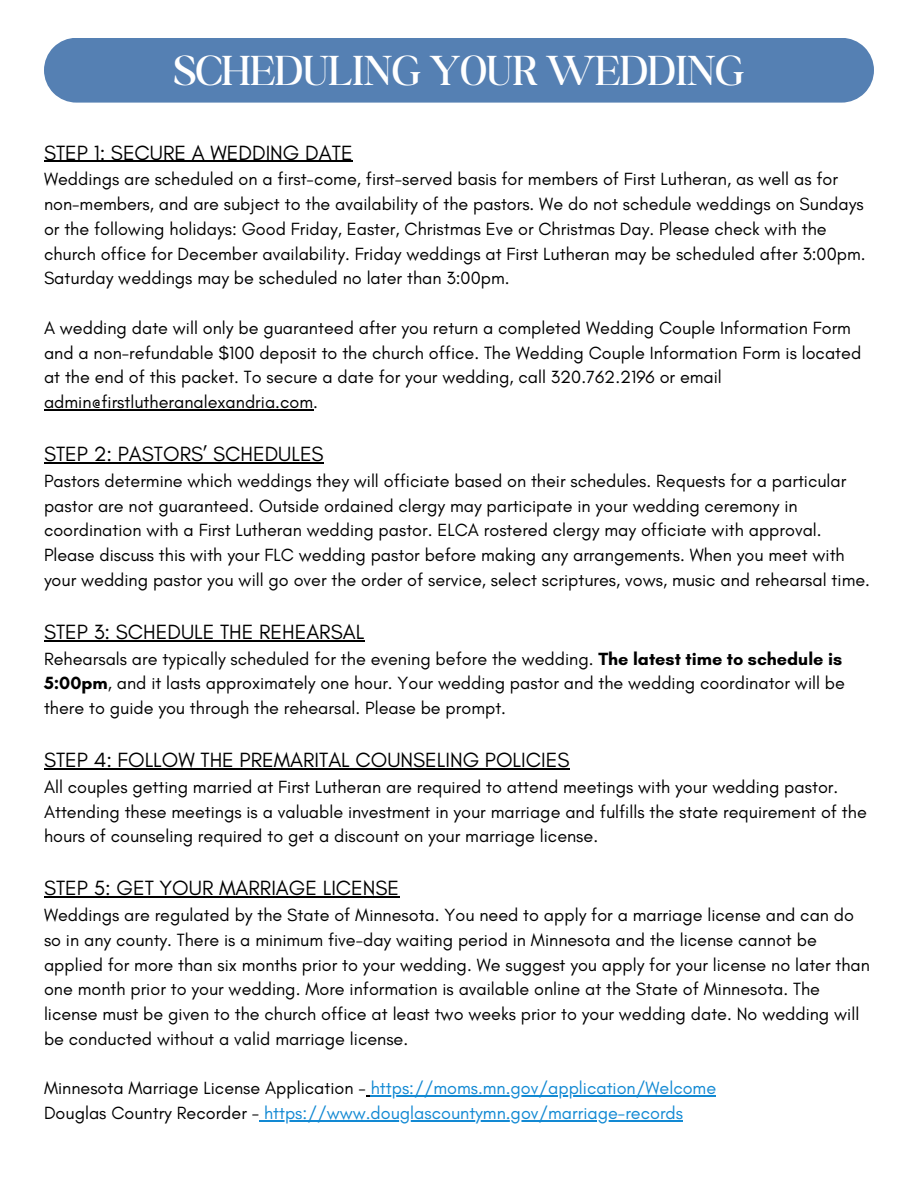
<style>
.page{position:relative;width:918px;height:1188px;background:#fff}
.page>*{position:absolute;margin:0;border:0;box-sizing:border-box;transform-origin:0 0}
.t1{font:300 45px "Boston Angel";color:#fff}
.t2{font:21px "Glacial Indifference";color:#000}
.t3{font:18px/24.8px "Glacial Indifference";color:#000}
.t4{font:18px "Glacial Indifference";color:#1289d3}
.s1{font-weight:700}
.s2{color:#000}
</style>
<div class="page">
<div style="left:44px;top:38px;width:830px;height:65px;background:#5580b3"></div>
<hr style="left:44px;top:161px;width:309px;height:1px;background:#000">
<hr style="left:44px;top:409px;width:269px;height:1px;background:#000">
<hr style="left:44px;top:462px;width:280px;height:1px;background:#000">
<hr style="left:44px;top:640px;width:320px;height:1px;background:#000">
<hr style="left:44px;top:768px;width:525px;height:1px;background:#000">
<hr style="left:44px;top:896px;width:355px;height:2px;background:#000">
<hr style="left:371px;top:1096px;width:345px;height:1px;background:#1289d3">
<hr style="left:259px;top:1120px;width:424px;height:1px;background:#1289d3">
<p class="t1" style="left:174px;top:43px;width:572px">SCHEDULING YOUR WEDDING</p>
<h1 class="t2" style="left:44px;top:140px;width:310px">STEP 1: SECURE A WEDDING DATE</h1>
<p class="t3" style="left:44px;top:167px;width:823px">Weddings are scheduled on a first-come, first-served basis for members of First Lutheran, as well as for non-members, and are subject to the availability of the pastors. We do not schedule weddings on Sundays or the following holidays: Good Friday, Easter, Christmas Eve or Christmas Day. Please check with the church office for December availability. Friday weddings at First Lutheran may be scheduled after 3:00pm.<br>Saturday weddings may be scheduled no later than 3:00pm.</p>
<p class="t3" style="left:44px;top:315px;width:819px">A wedding date will only be guaranteed after you return a completed Wedding Couple Information Form and a non-refundable $100 deposit to the church office. The Wedding Couple Information Form is located at the end of this packet. To secure a date for your wedding, call 320.762.2196 or email admin@firstlutheranalexandria.com.</p>
<p class="t2" style="left:44px;top:441px;width:281px">STEP 2: PASTORS’ SCHEDULES</p>
<p class="t3" style="left:44px;top:468px;width:828px">Pastors determine which weddings they will officiate based on their schedules. Requests for a particular pastor are not guaranteed. Outside ordained clergy may participate in your wedding ceremony in coordination with a First Lutheran wedding pastor. ELCA rostered clergy may officiate with approval.<br>Please discuss this with your FLC wedding pastor before making any arrangements. When you meet with your wedding pastor you will go over the order of service, select scriptures, vows, music and rehearsal time.</p>
<p class="t2" style="left:44px;top:619px;width:322px">STEP 3: SCHEDULE THE REHEARSAL</p>
<p class="t3" style="left:44px;top:646px;width:802px">Rehearsals are typically scheduled for the evening before the wedding. <span class="s1">The latest time to schedule is<br>5:00pm</span>, and it lasts approximately one hour. Your wedding pastor and the wedding coordinator will be there to guide you through the rehearsal. Please be prompt.</p>
<p class="t2" style="left:44px;top:747px;width:527px">STEP 4: FOLLOW THE PREMARITAL COUNSELING POLICIES</p>
<p class="t3" style="left:44px;top:774px;width:824px">All couples getting married at First Lutheran are required to attend meetings with your wedding pastor.<br>Attending these meetings is a valuable investment in your marriage and fulfills the state requirement of the hours of counseling required to get a discount on your marriage license.</p>
<p class="t2" style="left:44px;top:875px;width:357px">STEP 5: GET YOUR MARRIAGE LICENSE</p>
<p class="t3" style="left:44px;top:903px;width:828px">Weddings are regulated by the State of Minnesota. You need to apply for a marriage license and can do so in any county. There is a minimum five-day waiting period in Minnesota and the license cannot be applied for more than six months prior to your wedding. We suggest you apply for your license no later than one month prior to your wedding. More information is available online at the State of Minnesota. The license must be given to the church office at least two weeks prior to your wedding date. No wedding will be conducted without a valid marriage license.</p>
<p class="t4" style="left:44px;top:1077px;width:674px"><span class="s2">Minnesota Marriage License Application -</span> https://moms.mn.gov/application/Welcome</p>
<p class="t4" style="left:44px;top:1102px;width:641px"><span class="s2">Douglas Country Recorder -</span> https://www.douglascountymn.gov/marriage-records</p>
</div>
